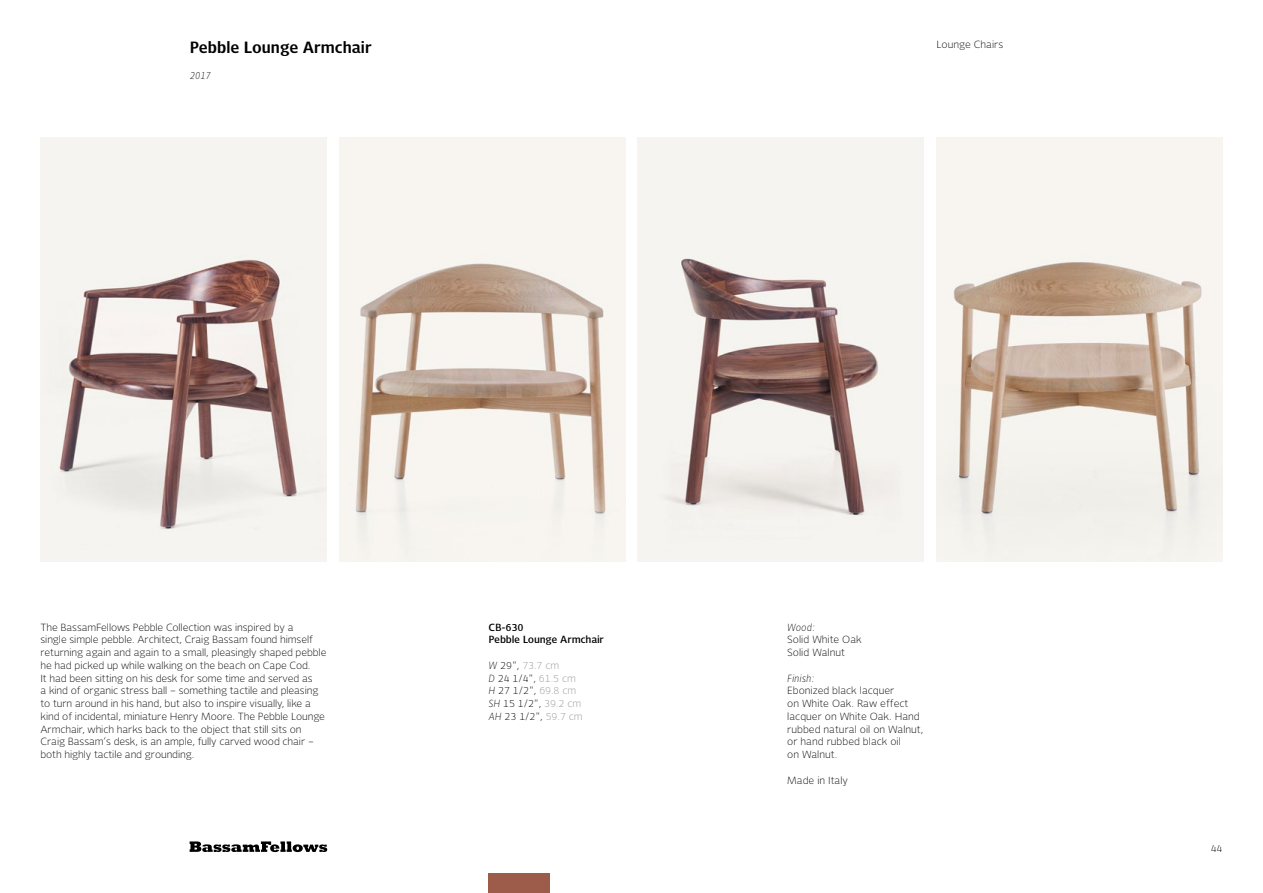
<style>
.page{position:relative;width:1263px;height:893px;background:#fff}
.page>*{position:absolute;margin:0;border:0;box-sizing:border-box;transform-origin:0 0}
.t1{font:700 16.5px "New Libris";color:#000}
.t2{font:300 10.5px/12.8px "New Libris";letter-spacing:-.01em;color:#000}
.t3{font:600 10.5px/12.8px "New Libris";color:#000}
.t4{font:italic 300 10.5px "New Libris";color:#000}
.s1{font-style:italic}
.s2{color:#939598}
</style>
<div class="page">
<svg style="left:190px;top:841px;width:137px;height:11px"></svg>
<div style="left:489px;top:873px;width:61px;height:20px;background:#9d5b4a"></div>
<img style="left:40px;top:137px;width:286px;height:424px">
<img style="left:339px;top:137px;width:286px;height:424px">
<img style="left:638px;top:137px;width:286px;height:424px">
<img style="left:936px;top:137px;width:286px;height:424px">
<h1 class="t1" style="left:190px;top:38px;width:183px">Pebble Lounge Armchair</h1>
<p class="t2" style="left:936px;top:38px;width:68px">Lounge Chairs</p>
<p class="t4" style="left:190px;top:69px;width:22px">2017</p>
<p class="t2" style="left:41px;top:620px;width:287px">The BassamFellows Pebble Collection was inspired by a<br>single simple pebble. Architect, Craig Bassam found himself returning again and again to a small, pleasingly shaped pebble he had picked up while walking on the beach on Cape Cod.<br>It had been sitting on his desk for some time and served as<br>a kind of organic stress ball – something tactile and pleasing to turn around in his hand, but also to inspire visually, like a kind of incidental, miniature Henry Moore. The Pebble Lounge Armchair, which harks back to the object that still sits on Craig Bassam’s desk, is an ample, fully carved wood chair – both highly tactile and grounding.</p>
<p class="t3" style="left:488px;top:620px;width:117px">CB-630<br>Pebble Lounge Armchair</p>
<p class="t2" style="left:488px;top:659px;width:96px"><span class="s1">W</span> 29", <span class="s2">73.7 cm<br></span><span class="s1">D</span> 24 1/4", <span class="s2">61.5 cm<br></span><span class="s1">H</span> 27 1/2", <span class="s2">69.8 cm<br></span><span class="s1">SH</span> 15 1/2", <span class="s2">39.2 cm<br></span><span class="s1">AH</span> 23 1/2", <span class="s2">59.7 cm</span></p>
<p class="t4" style="left:787px;top:621px;width:29px">Wood:</p>
<p class="t2" style="left:787px;top:633px;width:76px">Solid White Oak<br>Solid Walnut</p>
<p class="t4" style="left:787px;top:672px;width:29px">Finish:</p>
<p class="t2" style="left:787px;top:684px;width:138px">Ebonized black lacquer<br>on White Oak. Raw effect lacquer on White Oak. Hand rubbed natural oil on Walnut, or hand rubbed black oil<br>on Walnut.</p>
<p class="t2" style="left:787px;top:773px;width:62px">Made in Italy</p>
<p class="t2" style="left:1211px;top:842px;width:13px">44</p>
</div>
